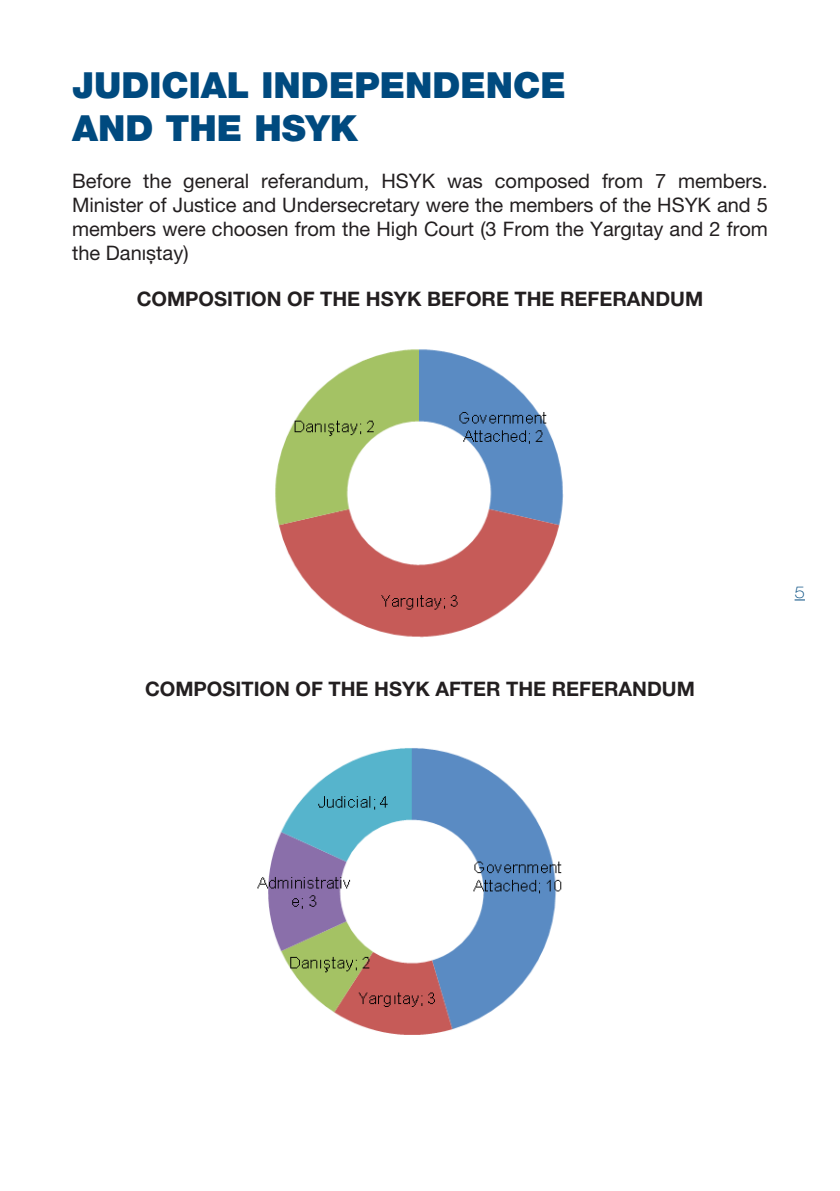
<style>
.page{position:relative;width:840px;height:1191px;background:#fff}
.page>*{position:absolute;margin:0;border:0;box-sizing:border-box;transform-origin:0 0}
.Başlık{font:900 36px "Helvetica Neue LT Pro";color:#004a7f}
.t1{font:20px/24px "Helvetica Neue LT Pro";color:#231f20;text-align:justify}
.t2{font:700 20px "Helvetica Neue LT Pro";color:#231f20}
.t3{font:100 expanded 16px "Helvetica Neue LT Pro";color:#004a7f}
</style>
<div class="page">
<img style="left:275px;top:349px;width:289px;height:289px">
<img style="left:257px;top:748px;width:305px;height:287px">
<p class="Başlık" style="left:72px;top:63px;width:495px">JUDICIAL INDEPENDENCE</p>
<p class="Başlık" style="left:72px;top:107px;width:287px">AND THE HSYK</p>
<p class="t1" style="left:72px;top:168px;width:697px">Before the general referandum, HSYK was composed from 7 members.<br>Minister of Justice and Undersecretary were the members of the HSYK and 5 members were choosen from the High Court (3 From the Yargıtay and 2 from the Danıştay)</p>
<p class="t2" style="left:137px;top:286px;width:567px">COMPOSITION OF THE HSYK BEFORE THE REFERANDUM</p>
<p class="t2" style="left:145px;top:676px;width:551px">COMPOSITION OF THE HSYK AFTER THE REFERANDUM</p>
<p class="t3" style="left:794px;top:583px;width:12px">5</p>
</div>
